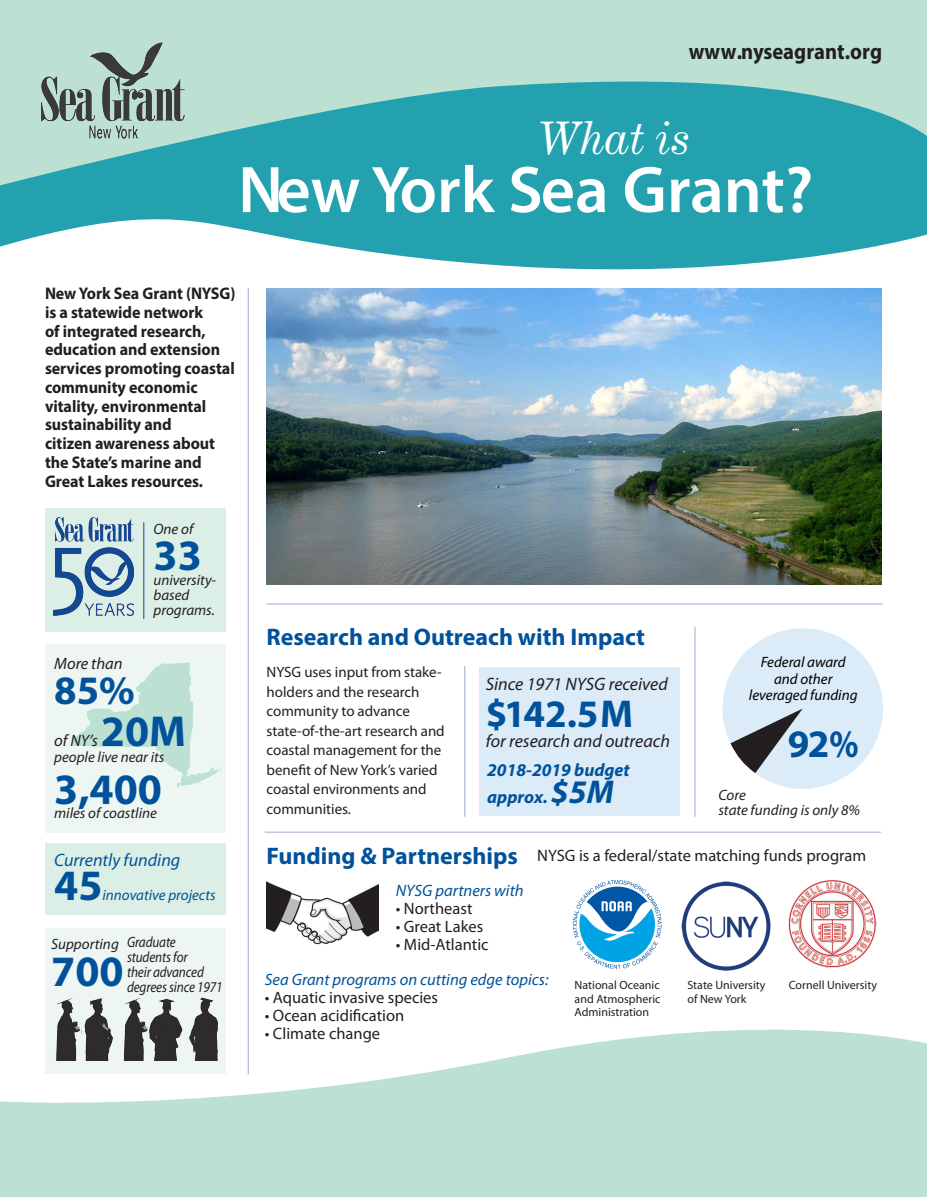
<style>
.page{position:relative;width:927px;height:1197px;background:#fff}
.page>*{position:absolute;margin:0;border:0;box-sizing:border-box;transform-origin:0 0}
.t1{font:600 66.45px "Myriad Pro";letter-spacing:-.005em;color:#fff}
.t2{font:italic 45px "Century Expanded";color:#fff}
.t3{font:700 43.5px "Myriad Pro";color:#01529b}
.t4{font:700 40.5px "Myriad Pro";color:#01529b}
.t5{font:700 39px "Myriad Pro";color:#01529b}
.t6{font:700 24px "Myriad Pro";color:#01529b}
.t7{font:700 22.5px "Myriad Pro";color:#231f20;scale:.92 1}
.t8{font:italic 18px "Myriad Pro";color:#231f20}
.t9{font:italic 700 18px "Myriad Pro";color:#01529b}
.t10{font:italic 18px "Myriad Pro";color:#01529b}
.t11{font:700 16.8px/18.8px "Myriad Pro";letter-spacing:-.005em;color:#231f20;scale:.95 1}
.t12{font:16.5px "Myriad Pro";color:#231f20}
.t13{font:italic 16.5px "Myriad Pro";color:#01529b}
.t14{font:italic 16.5px "Myriad Pro";color:#231f20}
.t15{font:15px/19.5px "Myriad Pro";letter-spacing:-.005em;color:#231f20}
.t16{font:italic 15px/15px "Myriad Pro";color:#231f20}
.t17{font:italic 15px/15px "Myriad Pro";color:#231f20;scale:.88 1}
.t18{font:italic 15px/16.5px "Myriad Pro";color:#000;text-align:center}
.t19{font:italic 15px "Myriad Pro";color:#01529b}
.t20{font:12px/13.5px "Myriad Pro";color:#231f20;text-align:justify}
.s1{font-size:33px}
.s2{font-weight:700;font-size:24px;color:#01529b}
</style>
<div class="page">
<svg style="left:0;top:1002px;width:927px;height:195px;fill:#bce1d3"></svg>
<hr style="left:248px;top:288px;width:1px;height:786px;background:#9dacd3">
<img style="left:267px;top:881px;width:112px;height:64px">
<div style="left:479px;top:668px;width:201px;height:148px;background:#dbebf7"></div>
<hr style="left:267px;top:604px;width:616px;height:1px;background:#9dacd3">
<hr style="left:265px;top:832px;width:616px;height:1px;background:#9dacd3">
<div style="left:45px;top:644px;width:181px;height:188px;background:#edf6f2"></div>
<img style="left:73px;top:663px;width:149px;height:124px">
<div style="left:45px;top:843px;width:181px;height:71px;background:#dcefe6"></div>
<svg style="left:723px;top:628px;width:160px;height:161px"></svg>
<hr style="left:464px;top:666px;width:1px;height:151px;background:#9dacd3">
<hr style="left:695px;top:627px;width:1px;height:190px;background:#9dacd3">
<div style="left:45px;top:509px;width:181px;height:123px;background:#dcefe6"></div>
<img style="left:53px;top:517px;width:81px;height:99px">
<hr style="left:143px;top:522px;width:1px;height:97px;background:#253f8e">
<div style="left:45px;top:928px;width:181px;height:145px;background:#edf6f2"></div>
<img style="left:85px;top:998px;width:132px;height:62px">
<img style="left:56px;top:998px;width:24px;height:62px">
<img style="left:267px;top:312px;width:615px;height:273px">
<div style="left:0;top:0;width:927px;height:76px;background:#bce1d3"></div>
<svg style="left:0;top:76px;width:927px;height:236px;fill:#24a1af"></svg>
<img style="left:42px;top:42px;width:143px;height:101px">
<img style="left:789px;top:880px;width:38px;height:59px">
<svg style="left:573px;top:880px;width:89px;height:89px"></svg>
<img style="left:681px;top:881px;width:90px;height:90px">
<p class="t7" style="left:689px;top:37px;width:212px">www.nyseagrant.org</p>
<p class="t2" style="left:537px;top:111px;width:155px">What is</p>
<p class="t1" style="left:238px;top:148px;width:577px">New York Sea Grant?</p>
<p class="t11" style="left:45px;top:283px;width:202px">New York Sea Grant (NYSG) is a statewide network<br>of integrated research, education and extension services promoting coastal community economic vitality, environmental sustainability and<br>citizen awareness about the State’s marine and<br>Great Lakes resources.</p>
<p class="t16" style="left:154px;top:521px;width:41px">One of</p>
<p class="t3" style="left:154px;top:527px;width:50px">33</p>
<p class="t16" style="left:154px;top:572px;width:64px">university&shy;based programs.</p>
<p class="t14" style="left:54px;top:654px;width:70px">More than</p>
<p class="t4" style="left:54px;top:664px;width:82px">85%</p>
<p class="t14" style="left:54px;top:730px;width:45px">of NY’s</p>
<p class="t16" style="left:54px;top:749px;width:112px">people live near its</p>
<p class="t3" style="left:101px;top:703px;width:87px">20M</p>
<p class="t3" style="left:54px;top:761px;width:109px">3,400</p>
<p class="t16" style="left:54px;top:805px;width:104px">miles of coastline</p>
<p class="t10" style="left:54px;top:849px;width:128px">Currently funding</p>
<p class="t3" style="left:54px;top:857px;width:50px">45</p>
<p class="t19" style="left:102px;top:886px;width:115px">innovative projects</p>
<p class="t17" style="left:127px;top:935px;width:110px">Graduate students for<br>their advanced degrees since 1971</p>
<p class="t16" style="left:51px;top:936px;width:69px">Supporting</p>
<p class="t3" style="left:51px;top:943px;width:74px">700</p>
<p class="t6" style="left:267px;top:621px;width:380px">Research and Outreach with Impact</p>
<p class="t15" style="left:267px;top:662px;width:180px">NYSG uses input from stake&shy;holders and the research community to advance state-of-the-art research and coastal management for the benefit of New York’s varied coastal environments and communities.</p>
<p class="t8" style="left:486px;top:673px;width:184px">Since 1971 NYSG received</p>
<p class="t5" style="left:486px;top:689px;width:149px">$142.5 M</p>
<p class="t8" style="left:486px;top:730px;width:186px">for research and outreach</p>
<p class="t9" style="left:487px;top:758px;width:144px">2018-2019 budget</p>
<p class="t9" style="left:487px;top:785px;width:128px">approx. <span class="s1">$5M</span></p>
<p class="t18" style="left:761px;top:654px;width:87px">Federal award and other</p>
<p class="t18" style="left:749px;top:687px;width:110px">leveraged funding</p>
<p class="t5" style="left:788px;top:719px;width:72px">92%</p>
<p class="t16" style="left:718px;top:787px;width:29px">Core</p>
<p class="t16" style="left:718px;top:802px;width:143px">state funding is only 8%</p>
<p class="t12" style="left:267px;top:845px;width:601px"><span class="s2">Funding &amp; Partnerships</span> NYSG is a federal/state matching funds program</p>
<p class="t13" style="left:396px;top:880px;width:129px">NYSG partners with</p>
<p class="t12" style="left:396px;top:898px;width:78px">• Northeast</p>
<p class="t12" style="left:396px;top:916px;width:89px">• Great Lakes</p>
<p class="t12" style="left:396px;top:934px;width:94px">• Mid-Atlantic</p>
<p class="t13" style="left:265px;top:969px;width:285px">Sea Grant programs on cutting edge topics:</p>
<p class="t12" style="left:265px;top:987px;width:175px">• Aquatic invasive species</p>
<p class="t12" style="left:265px;top:1005px;width:141px">• Ocean acidification</p>
<p class="t12" style="left:265px;top:1023px;width:117px">• Climate change</p>
<p class="t20" style="left:575px;top:978px;width:87px">National Oceanic and Atmospheric Administration</p>
<p class="t20" style="left:687px;top:978px;width:80px">State University of New York</p>
<p class="t20" style="left:789px;top:978px;width:90px">Cornell University</p>
</div>
